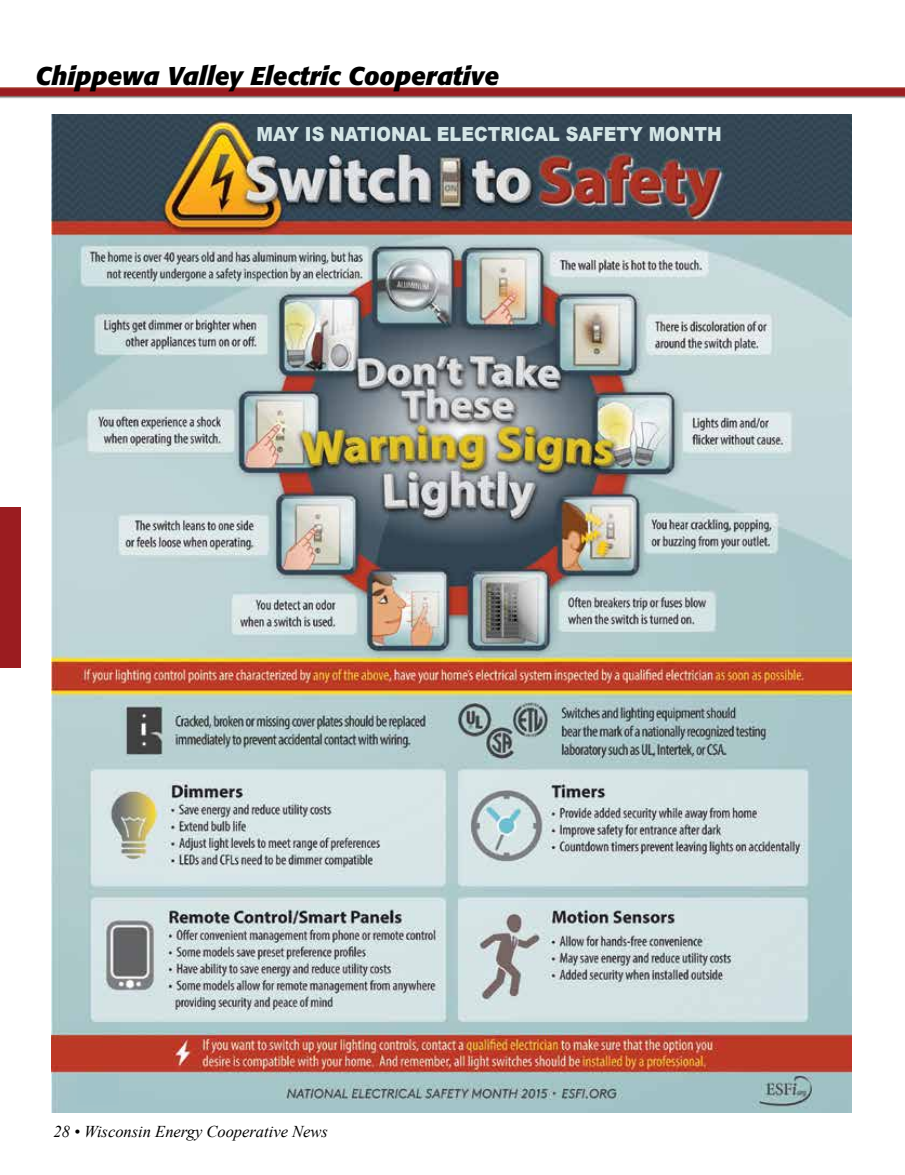
<style>
.page{position:relative;width:905px;height:1175px;background:#fff}
.page>*{position:absolute;margin:0;border:0;box-sizing:border-box;transform-origin:0 0}
.t1{font:italic 700 25.5px "Formata";color:#000}
.t2{font:900 19.5px "Arial";color:#d3e5e6;scale:.9 1}
.t3{font:italic 16.5px "Times New Roman";color:#000}
</style>
<div class="page">
<img style="left:0;top:87px;width:904px;height:35px">
<div style="left:0;top:507px;width:21px;height:161px;background:#9b1c20"></div>
<img style="left:52px;top:114px;width:799px;height:998px">
<div style="left:78px;top:1073px;width:41px;height:31px;background:#a1c3c9"></div>
<h1 class="t1" style="left:36px;top:60px;width:465px">Chippewa Valley Electric Cooperative</h1>
<p class="t2" style="left:256px;top:120px;width:518px">MAY IS NATIONAL ELECTRICAL SAFETY MONTH</p>
<p class="t3" style="left:54px;top:1120px;width:276px">28 • Wisconsin Energy Cooperative News</p>
</div>
